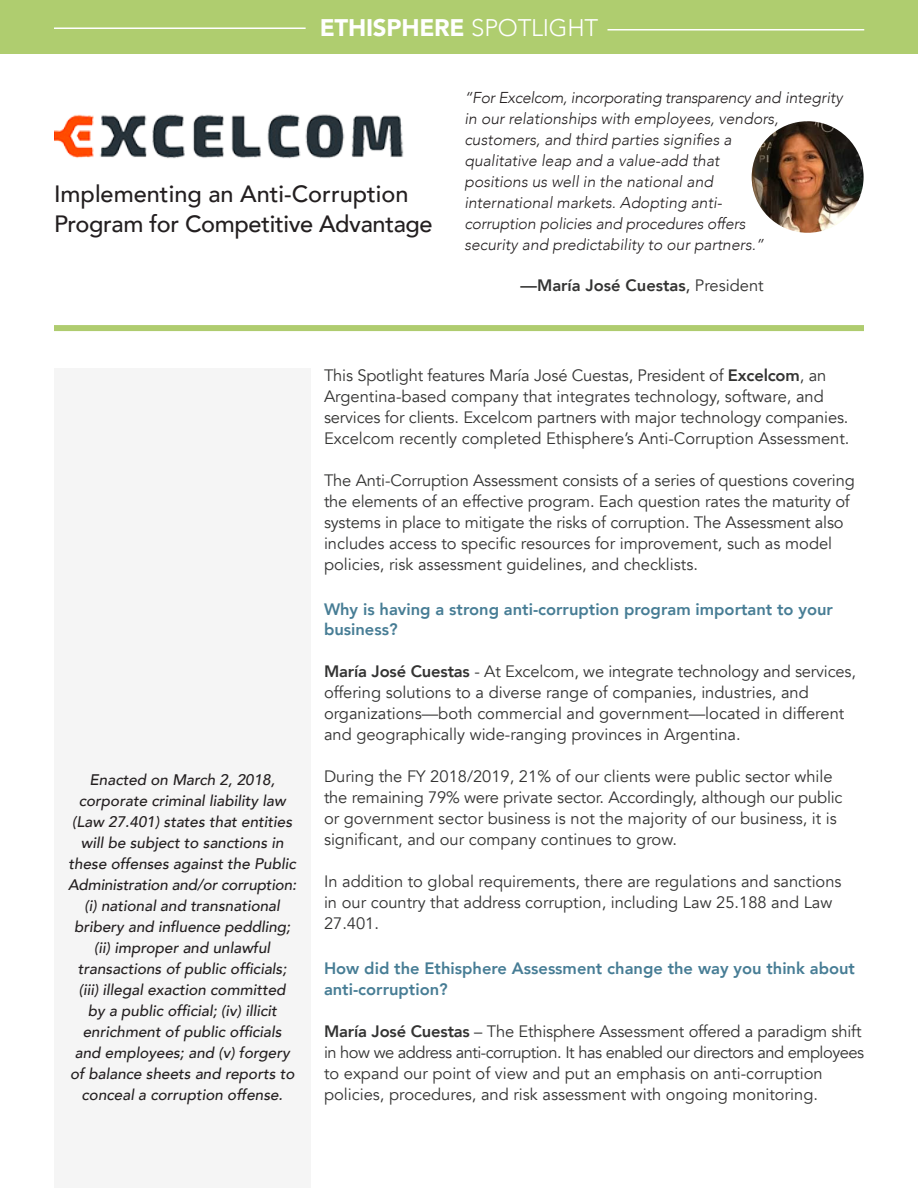
<style>
.page{position:relative;width:918px;height:1188px;background:#fff}
.page>*{position:absolute;margin:0;border:0;box-sizing:border-box;transform-origin:0 0}
.Normal_paragraph{font:900 24px "Avenir";letter-spacing:-.01em;color:#fff}
.Normal_paragraph-2{font:500 23.55px/30px "Avenir";letter-spacing:-.015em;color:#231f20}
.Normal_paragraph-3{font:16.5px/21px "Avenir";color:#343433}
.Normal_paragraph-4{font:800 16.5px/19.5px "Avenir";color:#477d95}
.Normal_paragraph-5{font:16.5px/21px "Avenir";letter-spacing:-.03em;color:#343433}
.Normal_paragraph-6{font:800 16.5px "Avenir";color:#343433}
.Normal_paragraph-7{font:italic 300 15.75px/21px "Avenir";color:#231f20}
.Normal_paragraph-8{font:italic 500 15.3px/21px "Avenir";color:#231f20;text-align:center}
.s1{font-weight:300}
.s2{font-weight:500}
.s3{font-weight:400}
.s4{font-weight:800}
</style>
<div class="page">
<img style="left:752px;top:121px;width:112px;height:112px;border-radius:56px">
<div style="left:54px;top:369px;width:257px;height:819px;background:#f5f5f5"></div>
<img style="left:54px;top:114px;width:350px;height:45px">
<div style="left:0;top:0;width:918px;height:54px;background:#afcd6f"></div>
<div style="left:54px;top:325px;width:810px;height:6px;background:#afcc6f"></div>
<hr style="left:54px;top:28px;width:252px;height:1px;background:#fff">
<hr style="left:608px;top:29px;width:256px;height:2px;background:#fff">
<p class="Normal_paragraph" style="left:320px;top:7px;width:280px">ETHISPHERE <span class="s1">SPOTLIGHT</span></p>
<p class="Normal_paragraph-2" style="left:54px;top:178px;width:380px">Implementing an Anti-Corruption<br>Program for Competitive Advantage</p>
<p class="Normal_paragraph-7" style="left:464px;top:87px;width:380px">“For Excelcom, incorporating transparency and integrity in our relationships with employees, vendors,</p>
<p class="Normal_paragraph-7" style="left:464px;top:129px;width:269px">customers, and third parties signifies a</p>
<p class="Normal_paragraph-7" style="left:464px;top:150px;width:257px">qualitative leap and a value-add that</p>
<p class="Normal_paragraph-7" style="left:464px;top:171px;width:250px">positions us well in the national and</p>
<p class="Normal_paragraph-7" style="left:464px;top:192px;width:259px">international markets. Adopting anti-</p>
<p class="Normal_paragraph-7" style="left:464px;top:213px;width:283px">corruption policies and procedures offers</p>
<p class="Normal_paragraph-7" style="left:464px;top:234px;width:301px">security and predictability to our partners.”</p>
<p class="Normal_paragraph-6" style="left:521px;top:272px;width:245px">—María José Cuestas<span class="s2">,</span> <span class="s3">President</span></p>
<p class="Normal_paragraph-8" style="left:90px;top:769px;width:187px">Enacted on March 2, 2018,</p>
<p class="Normal_paragraph-8" style="left:68px;top:790px;width:230px">corporate criminal liability law (Law 27.401) states that entities will be subject to sanctions in these offenses against the Public Administration and/or corruption: (i) national and transnational</p>
<p class="Normal_paragraph-8" style="left:74px;top:916px;width:218px">bribery and influence peddling;</p>
<p class="Normal_paragraph-8" style="left:94px;top:937px;width:177px">(ii) improper and unlawful</p>
<p class="Normal_paragraph-8" style="left:70px;top:958px;width:226px">transactions of public officials; (iii) illegal exaction committed by a public official; (iv) illicit enrichment of public officials and employees; and (v) forgery of balance sheets and reports to conceal a corruption offense.</p>
<p class="Normal_paragraph-3" style="left:324px;top:365px;width:527px">This Spotlight features María José Cuestas, President of <span class="s4">Excelcom</span>, an Argentina-based company that integrates technology, software, and services for clients. Excelcom partners with major technology companies.<br>Excelcom recently completed Ethisphere’s Anti-Corruption Assessment.</p>
<p class="Normal_paragraph-3" style="left:324px;top:470px;width:532px">The Anti-Corruption Assessment consists of a series of questions covering the elements of an effective program. Each question rates the maturity of systems in place to mitigate the risks of corruption. The Assessment also includes access to specific resources for improvement, such as model</p>
<p class="Normal_paragraph-3" style="left:324px;top:554px;width:376px">policies, risk assessment guidelines, and checklists.</p>
<p class="Normal_paragraph-4" style="left:324px;top:600px;width:511px">Why is having a strong anti-corruption program important to your business?</p>
<p class="Normal_paragraph-3" style="left:324px;top:661px;width:534px"><span class="s4">María José Cuestas</span> - At Excelcom, we integrate technology and services, offering solutions to a diverse range of companies, industries, and</p>
<p class="Normal_paragraph-3" style="left:324px;top:703px;width:522px">organizations—both commercial and government—located in different and geographically wide-ranging provinces in Argentina.</p>
<p class="Normal_paragraph-3" style="left:324px;top:766px;width:520px">During the FY 2018/2019, 21% of our clients were public sector while the remaining 79% were private sector. Accordingly, although our public or government sector business is not the majority of our business, it is significant, and our company continues to grow.</p>
<p class="Normal_paragraph-3" style="left:324px;top:871px;width:519px">In addition to global requirements, there are regulations and sanctions in our country that address corruption, including Law 25.188 and Law<br>27.401.</p>
<p class="Normal_paragraph-4" style="left:324px;top:957px;width:533px;line-height:21px">How did the Ethisphere Assessment change the way you think about anti-corruption?</p>
<p class="Normal_paragraph-3" style="left:324px;top:1021px;width:539px"><span class="s4">María José Cuestas</span> – The Ethisphere Assessment offered a paradigm shift</p>
<p class="Normal_paragraph-5" style="left:324px;top:1042px;width:542px">in how we address anti-corruption. It has enabled our directors and employees to expand our point of view and put an emphasis on anti-corruption</p>
<p class="Normal_paragraph-3" style="left:324px;top:1084px;width:496px">policies, procedures, and risk assessment with ongoing monitoring.</p>
</div>
